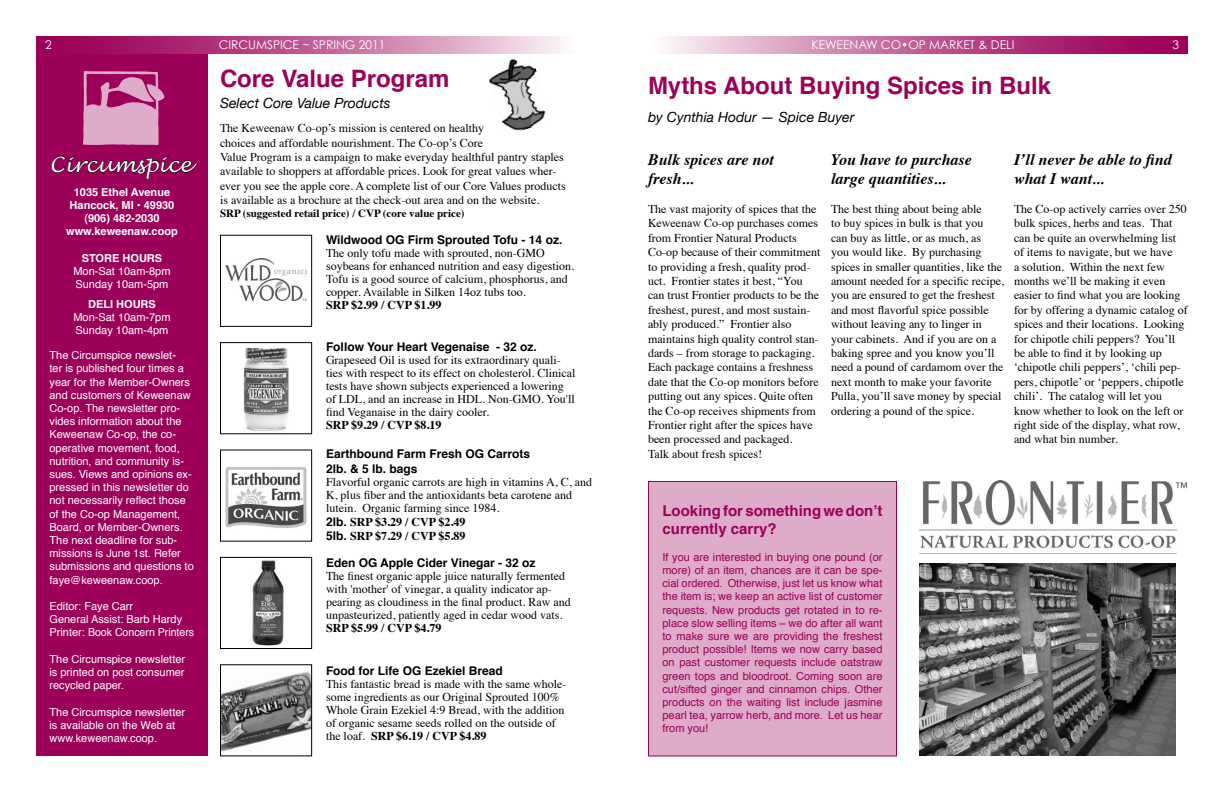
<style>
.page{position:relative;width:1224px;height:792px;background:#fff}
.page>*{position:absolute;margin:0;border:0;box-sizing:border-box;transform-origin:0 0}
.t1{font:700 24px "Helvetica";color:#9c0058}
.t2{font:italic 21px "Lucida Handwriting";color:#fff}
.t3{font:italic 700 16px/19.2px "Times";color:#000}
.t4{font:700 15px/18px "Helvetica";color:#9c0058}
.t5{font:italic 14px "Helvetica Neue";color:#000}
.t6{font:12px/14.4px "Times";color:#000}
.t7{font:700 12px/14.4px "Helvetica";color:#000}
.t8{font:700 12px/14.4px "Times";color:#000}
.t9{font:12px "Century Gothic";color:#fff}
.t10{font:11px/13.2px "Helvetica";color:#fff}
.t11{font:11px/13.2px "Helvetica";color:#9c0058;text-align:justify}
.t12{font:700 11px/13.2px "Helvetica";color:#fff;text-align:center}
.t13{font:700 11px "Times";color:#000}
.s1{font-family:"Helvetica"}
.s2{font-weight:700}
</style>
<div class="page">
<div style="left:36px;top:36px;width:172px;height:720px;background:#9c0058"></div>
<svg style="left:100px;top:36px;width:463px;height:18px;background:#c76fa1"></svg>
<svg style="left:83px;top:71px;width:82px;height:74px"></svg>
<svg style="left:666px;top:36px;width:521px;height:18px;background:#c26399"></svg>
<svg style="left:51px;top:155px;width:147px;height:25px"></svg>
<img style="left:252px;top:560px;width:32px;height:86px">
<div style="left:220px;top:557px;width:92px;height:92px;border:1px solid #000"></div>
<img style="left:226px;top:467px;width:81px;height:62px">
<div style="left:220px;top:450px;width:92px;height:92px;border:1px solid #000"></div>
<img style="left:222px;top:671px;width:88px;height:81px">
<div style="left:220px;top:664px;width:92px;height:92px;border:1px solid #000"></div>
<img style="left:225px;top:258px;width:81px;height:43px">
<div style="left:220px;top:235px;width:92px;height:92px;border:1px solid #000"></div>
<img style="left:243px;top:347px;width:46px;height:84px">
<div style="left:220px;top:342px;width:92px;height:92px;border:1px solid #000"></div>
<img style="left:489px;top:59px;width:57px;height:72px">
<img style="left:919px;top:563px;width:257px;height:193px">
<img style="left:919px;top:480px;width:268px;height:74px">
<div style="left:648px;top:482px;width:248px;height:274px;background:#deabc8"></div>
<div style="left:648px;top:481px;width:249px;height:275px;border:1px solid #9c0058"></div>
<p class="t9" style="left:45px;top:38px;width:8px">2</p>
<p class="t9" style="left:219px;top:38px;width:168px">CIRCUMSPICE ~ SPRING 2011</p>
<h2 class="t2" style="left:50px;top:152px;width:143px">Circumspice</h2>
<p class="t12" style="left:66px;top:185px;width:113px">1035 Ethel Avenue<br>Hancock, MI • 49930 (906) 482-2030 www.keweenaw.coop</p>
<p class="t12" style="left:82px;top:251px;width:82px">STORE HOURS</p>
<p class="t10" style="left:73px;top:265px;width:99px">Mon-Sat 10am-8pm<br>Sunday 10am-5pm</p>
<p class="t12" style="left:88px;top:298px;width:69px">DELI HOURS</p>
<p class="t10" style="left:73px;top:311px;width:99px">Mon-Sat 10am-7pm<br>Sunday 10am-4pm</p>
<p class="t10" style="left:50px;top:349px;width:146px">The Circumspice newslet-<br>ter is published four times a year for the Member-Owners and customers of Keweenaw<br>Co-op. The newsletter pro&shy;vides information about the<br>Keweenaw Co-op, the co&shy;operative movement, food, nutrition, and community is&shy;sues. Views and opinions ex&shy;pressed in this newsletter do not necessarily reflect those of the Co-op Management,<br>Board, or Member-Owners.<br>The next deadline for sub&shy;missions is June 1st. Refer submissions and questions to faye@keweenaw. coop.</p>
<p class="t10" style="left:50px;top:600px;width:146px">Editor: Faye Carr<br>General Assist: Barb Hardy<br>Printer: Book Concern Printers</p>
<p class="t10" style="left:50px;top:653px;width:137px;text-align:justify">The Circumspice newsletter is printed on post consumer recycled paper.</p>
<p class="t10" style="left:50px;top:706px;width:137px">The Circumspice newsletter is available on the Web at www. keweenaw. coop.</p>
<h1 class="t1" style="left:220px;top:59px;width:231px">Core Value Program</h1>
<p class="t5" style="left:220px;top:95px;width:172px">Select Core Value Products</p>
<p class="t6" style="left:220px;top:120px;width:347px">The Keweenaw Co-op’s mission is centered on healthy<br>choices and affordable nourishment. The Co-op’s Core<br>Value Program is a campaign to make everyday healthful pantry staples available to shoppers at affordable prices. Look for great values wher&shy;ever you see the apple core. A complete list of our Core Values products is available as a brochure at the check-out area and on the website.</p>
<p class="t13" style="left:220px;top:203px;width:246px">SRP (suggested retail price) / CVP (core value price)</p>
<p class="t7" style="left:326px;top:232px;width:238px">Wildwood OG Firm Sprouted Tofu - 14 oz.</p>
<p class="t6" style="left:326px;top:245px;width:250px;line-height:13px">The only tofu made with sprouted, non-GMO soybeans for enhanced nutrition and easy digestion.<br>Tofu is a good source of calcium, phosphorus, and copper. Available in Silken 14oz tubs too.</p>
<p class="t8" style="left:326px;top:296px;width:117px">SRP $2.99 / CVP $1.99</p>
<p class="t7" style="left:326px;top:340px;width:212px">Follow Your Heart Vegenaise - 32 oz.</p>
<p class="t6" style="left:326px;top:353px;width:251px;line-height:13px">Grapeseed Oil is used for its extraordinary quali&shy;ties with respect to its effect on cholesterol. Clinical tests have shown subjects experienced a lowering of LDL, and an increase in HDL. Non-GMO. You'll find Veganaise in the dairy cooler.</p>
<p class="t8" style="left:326px;top:417px;width:117px">SRP $9.29 / CVP $8.19</p>
<p class="t7" style="left:326px;top:447px;width:206px">Earthbound Farm Fresh OG Carrots<br>2lb. &amp; 5 lb. bags</p>
<p class="t6" style="left:326px;top:474px;width:268px;line-height:13px">Flavorful organic carrots are high in vitamins A, C, and<br>K, plus fiber and the antioxidants beta carotene and lutein. Organic farming since 1984.</p>
<p class="t8" style="left:326px;top:513px;width:141px"><span class="s1">2lb.</span> SRP $3.29 / CVP $2.49<br><span class="s1">5lb.</span> SRP $7.29 / CVP $5.89</p>
<p class="t7" style="left:326px;top:556px;width:211px">Eden OG Apple Cider Vinegar - 32 oz</p>
<p class="t6" style="left:326px;top:568px;width:246px;line-height:13px">The finest organic apple juice naturally fermented with 'mother' of vinegar, a quality indicator ap&shy;pearing as cloudiness in the final product. Raw and unpasteurized, patiently aged in cedar wood vats.</p>
<p class="t8" style="left:326px;top:619px;width:117px">SRP $5.99 / CVP $4.79</p>
<p class="t7" style="left:326px;top:663px;width:178px">Food for Life OG Ezekiel Bread</p>
<p class="t6" style="left:326px;top:676px;width:242px;line-height:13px">This fantastic bread is made with the same whole&shy;some ingredients as our Original Sprouted 100% Whole Grain Ezekiel 4:9 Bread, with the addition of organic sesame seeds rolled on the outside of the loaf. <span class="s2">SRP $6.19 / CVP $4.89</span></p>
<p class="t9" style="left:812px;top:38px;width:204px">KEWEENAW CO•OP MARKET &amp; DELI</p>
<p class="t9" style="left:1172px;top:38px;width:8px">3</p>
<h1 class="t1" style="left:648px;top:66px;width:405px">Myths About Buying Spices in Bulk</h1>
<p class="t5" style="left:648px;top:109px;width:208px">by Cynthia Hodur — Spice Buyer</p>
<h3 class="t3" style="left:648px;top:149px;width:127px">Bulk spices are not fresh...</h3>
<p class="t6" style="left:648px;top:201px;width:174px">The vast majority of spices that the Keweenaw Co-op purchases comes from Frontier Natural Products Co-op because of their commitment to providing a fresh, quality prod&shy;uct. Frontier states it best, “You can trust Frontier products to be the freshest, purest, and most sustain&shy;ably produced.” Frontier also maintains high quality control stan&shy;dards – from storage to packaging.<br>Each package contains a freshness date that the Co-op monitors before putting out any spices. Quite often the Co-op receives shipments from Frontier right after the spices have been processed and packaged.<br>Talk about fresh spices!</p>
<h3 class="t3" style="left:831px;top:149px;width:142px">You have to purchase large quantities...</h3>
<p class="t6" style="left:831px;top:201px;width:175px">The best thing about being able<br>to buy spices in bulk is that you<br>can buy as little, or as much, as<br>you would like. By purchasing spices in smaller quantities, like the amount needed for a specific recipe, you are ensured to get the freshest and most flavorful spice possible without leaving any to linger in your cabinets. And if you are on a baking spree and you know you’ll need a pound of cardamom over the next month to make your favorite<br>Pulla, you’ll save money by special ordering a pound of the spice.</p>
<h3 class="t3" style="left:1014px;top:149px;width:159px">I’ll never be able to find what I want...</h3>
<p class="t6" style="left:1014px;top:201px;width:175px">The Co-op actively carries over 250 bulk spices, herbs and teas. That can be quite an overwhelming list of items to navigate, but we have<br>a solution. Within the next few months we’ll be making it even easier to find what you are looking for by offering a dynamic catalog of spices and their locations. Looking for chipotle chili peppers? You’ll be able to find it by looking up ‘chipotle chili peppers’, ‘chili pep&shy;pers, chipotle’ or ‘peppers, chipotle chili’. The catalog will let you know whether to look on the left or right side of the display, what row, and what bin number.</p>
<p class="t4" style="left:662px;top:502px;width:222px">Looking for something we don’t currently carry?</p>
<p class="t11" style="left:662px;top:551px;width:222px">If you are interested in buying one pound (or more) of an item, chances are it can be spe&shy;cial ordered. Otherwise, just let us know what the item is; we keep an active list of customer requests. New products get rotated in to re&shy;place slow selling items – we do after all want to make sure we are providing the freshest product possible! Items we now carry based on past customer requests include oatstraw green tops and bloodroot. Coming soon are cut/sifted ginger and cinnamon chips. Other products on the waiting list include jasmine pearl tea, yarrow herb, and more. Let us hear from you!</p>
</div>
